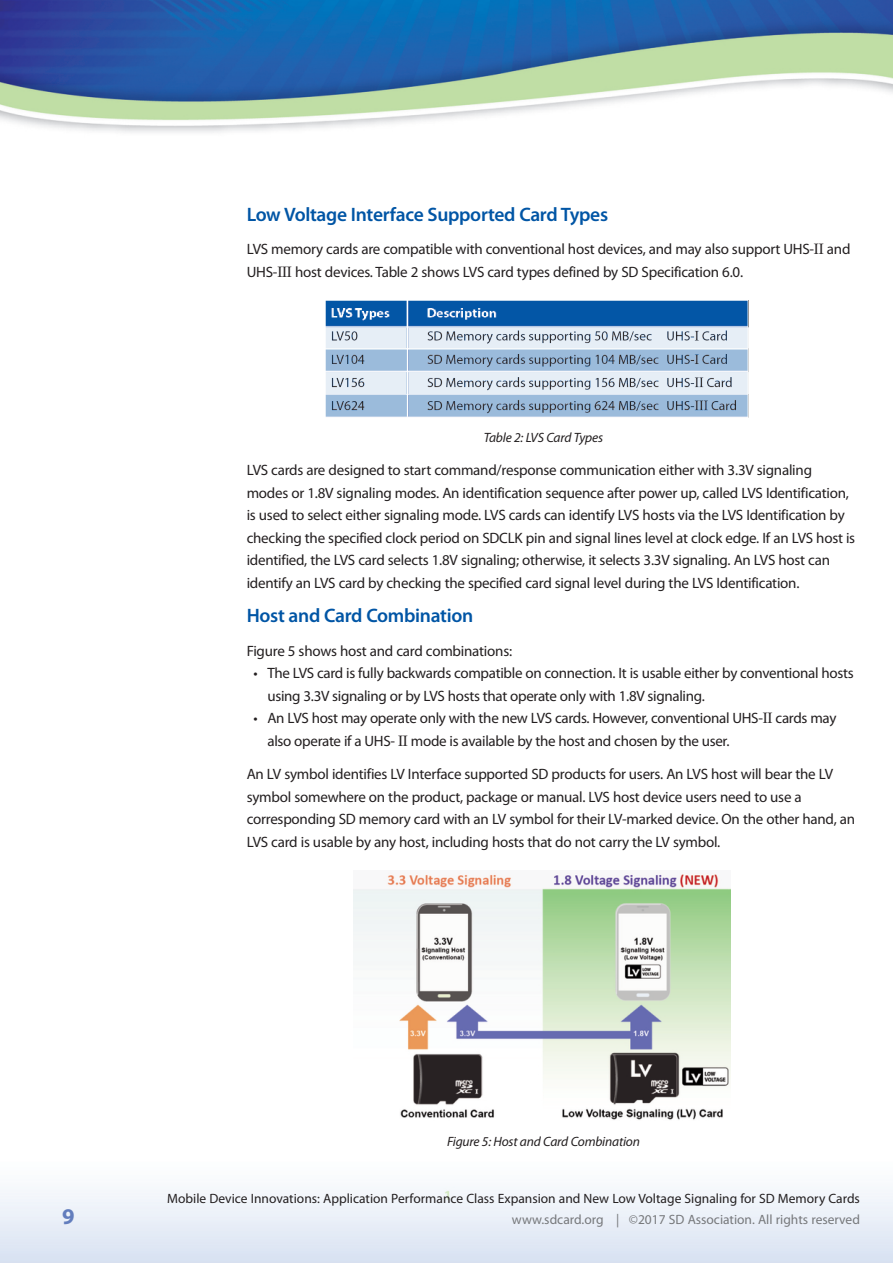
<style>
.page{position:relative;width:893px;height:1263px;background:#fff}
.page>*{position:absolute;margin:0;border:0;box-sizing:border-box;transform-origin:0 0}
.t1{font:700 22.5px "Myriad Pro";color:#627dbd}
.t2{font:600 19.5px "Myriad Pro";letter-spacing:-.015em;color:#0155a5}
.t3{font:15px/22.5px "Myriad Pro";letter-spacing:-.015em;color:#231f20}
.t4{font:13.5px "Myriad Pro";color:#231f20}
.t5{font:13.5px "Myriad Pro";color:#76787b}
.t6{font:italic 13.5px "Myriad Pro";letter-spacing:-.015em;color:#231f20}
.s1{font-family:"Palatino"}
</style>
<div class="page">
<img style="left:0;top:0;width:893px;height:1263px">
<div style="left:168px;top:296px;width:725px;height:127px;background:#fff"></div>
<img style="left:326px;top:301px;width:423px;height:117px">
<img style="left:354px;top:870px;width:377px;height:250px">
<h2 class="t2" style="left:247px;top:207px;width:363px">Low Voltage Interface Supported Card Types</h2>
<p class="t3" style="left:247px;top:239px;width:605px">LVS memory cards are compatible with conventional host devices, and may also support UHS-<span class="s1">II</span> and<br>UHS-<span class="s1">III</span> host devices. Table 2 shows LVS card types defined by SD Specification 6.0.</p>
<p class="t6" style="left:484px;top:432px;width:121px">Table 2: LVS Card Types</p>
<p class="t3" style="left:247px;top:460px;width:610px">LVS cards are designed to start command/response communication either with 3.3V signaling modes or 1.8V signaling modes. An identification sequence after power up, called LVS Identification, is used to select either signaling mode. LVS cards can identify LVS hosts via the LVS Identification by checking the specified clock period on SDCLK pin and signal lines level at clock edge. If an LVS host is identified, the LVS card selects 1.8V signaling; otherwise, it selects 3.3V signaling. An LVS host can identify an LVS card by checking the specified card signal level during the LVS Identification.</p>
<h2 class="t2" style="left:247px;top:609px;width:228px">Host and Card Combination</h2>
<p class="t3" style="left:247px;top:641px;width:267px">Figure 5 shows host and card combinations:</p>
<p class="t3" style="left:267px;top:663px;width:588px;text-indent:-14px">• The LVS card is fully backwards compatible on connection. It is usable either by conventional hosts using 3.3V signaling or by LVS hosts that operate only with 1.8V signaling.</p>
<p class="t3" style="left:267px;top:708px;width:570px;text-indent:-14px">• An LVS host may operate only with the new LVS cards. However, conventional UHS-<span class="s1">II</span> cards may also operate if a UHS- <span class="s1">II</span> mode is available by the host and chosen by the user.</p>
<p class="t3" style="left:247px;top:764px;width:610px">An LV symbol identifies LV Interface supported SD products for users. An LVS host will bear the LV symbol somewhere on the product, package or manual. LVS host device users need to use a corresponding SD memory card with an LV symbol for their LV-marked device. On the other hand, an LVS card is usable by any host, including hosts that do not carry the LV symbol.</p>
<h1 class="t1" style="left:62px;top:1208px;width:14px">9</h1>
<p class="t6" style="left:447px;top:1136px;width:194px">Figure 5: Host and Card Combination</p>
<p class="t4" style="left:167px;top:1193px;width:694px">Mobile Device Innovations: Application Performance Class Expansion and New Low Voltage Signaling for SD Memory Cards</p>
<p class="t5" style="left:512px;top:1214px;width:350px">www.sdcard.org | ©2017 SD Association. All rights reserved</p>
</div>
